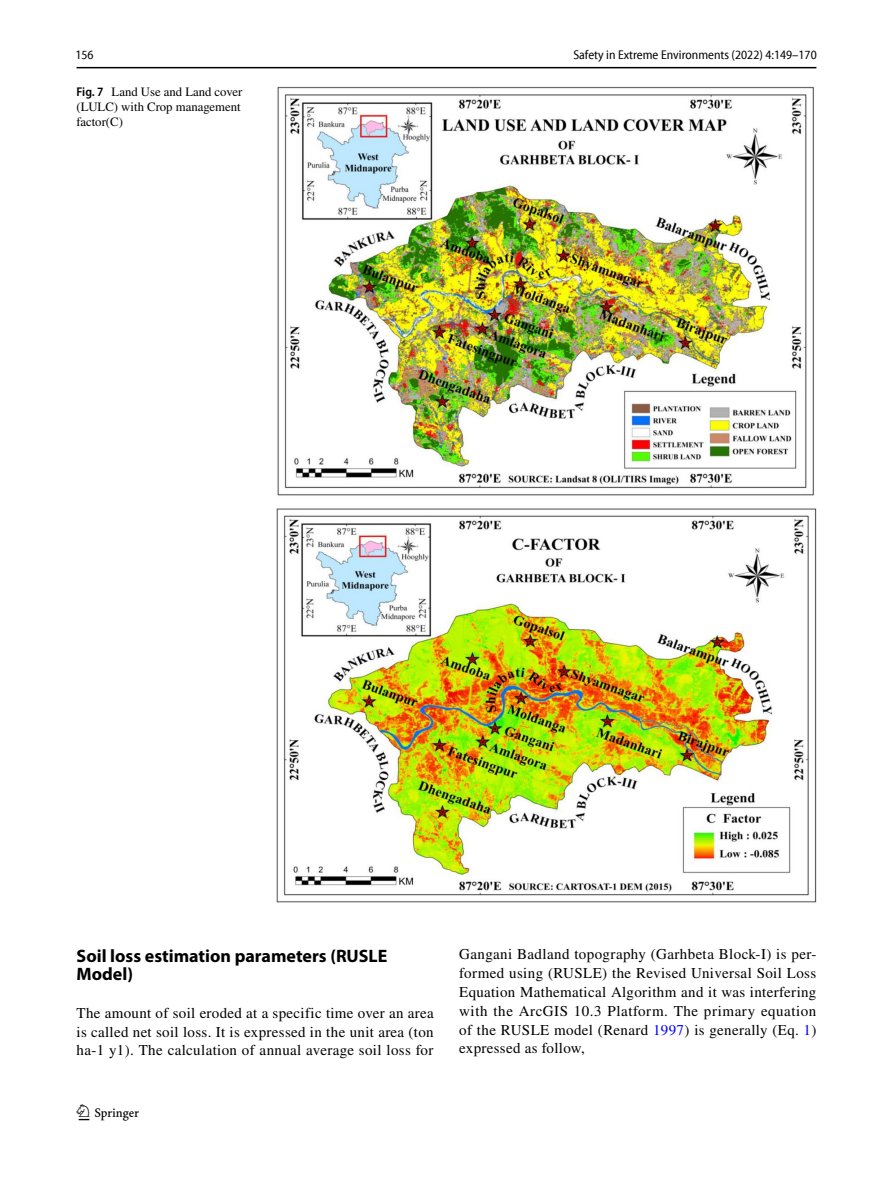
<style>
.page{position:relative;width:893px;height:1187px;background:#fff}
.page>*{position:absolute;margin:0;border:0;box-sizing:border-box;transform-origin:0 0}
.t1{font:22.5px "Springnew Regular 2";color:#000}
.t2{font:700 18px/18.8px "Myriad Pro";color:#000}
.t3{font:15px/18.8px "STIX";letter-spacing:.025em;color:#000;text-align:justify}
.t4{font:12.75px/15px "STIX";color:#000}
.t5{font:semi-condensed 12.75px "Myriad Pro Unic";color:#000}
.s1{font-family:"Myriad Pro";font-weight:600;font-stretch:semi-condensed}
.s2{color:#00f}
</style>
<div class="page">
<hr style="left:77px;top:67px;width:739px;height:1px;background:#000">
<img style="left:276px;top:87px;width:540px;height:815px">
<p class="t5" style="left:76px;top:50px;width:20px">156</p>
<p class="t5" style="left:573px;top:50px;width:245px">Safety in Extreme Environments (2022) 4:149–170</p>
<p class="t4" style="left:77px;top:85px;width:167px"><span class="s1">Fig. 7</span> Land Use and Land cover (LULC) with Crop management factor(C)</p>
<p class="t2" style="left:77px;top:945px;width:312px">Soil loss estimation parameters (RUSLE<br>Model)</p>
<p class="t3" style="left:77px;top:1004px;width:359px">The amount of soil eroded at a specific time over an area is called net soil loss. It is expressed in the unit area (ton ha-1 y1). The calculation of annual average soil loss for</p>
<h1 class="t1" style="left:79px;top:1104px;width:62px">1 3</h1>
<p class="t3" style="left:459px;top:946px;width:359px">Gangani Badland topography (Garhbeta Block-I) is per&shy;formed using (RUSLE) the Revised Universal Soil Loss Equation Mathematical Algorithm and it was interfering with the ArcGIS 10.3 Platform. The primary equation of the RUSLE model (Renard <span class="s2">1997</span>) is generally (Eq. <span class="s2">1</span>) expressed as follow,</p>
</div>
